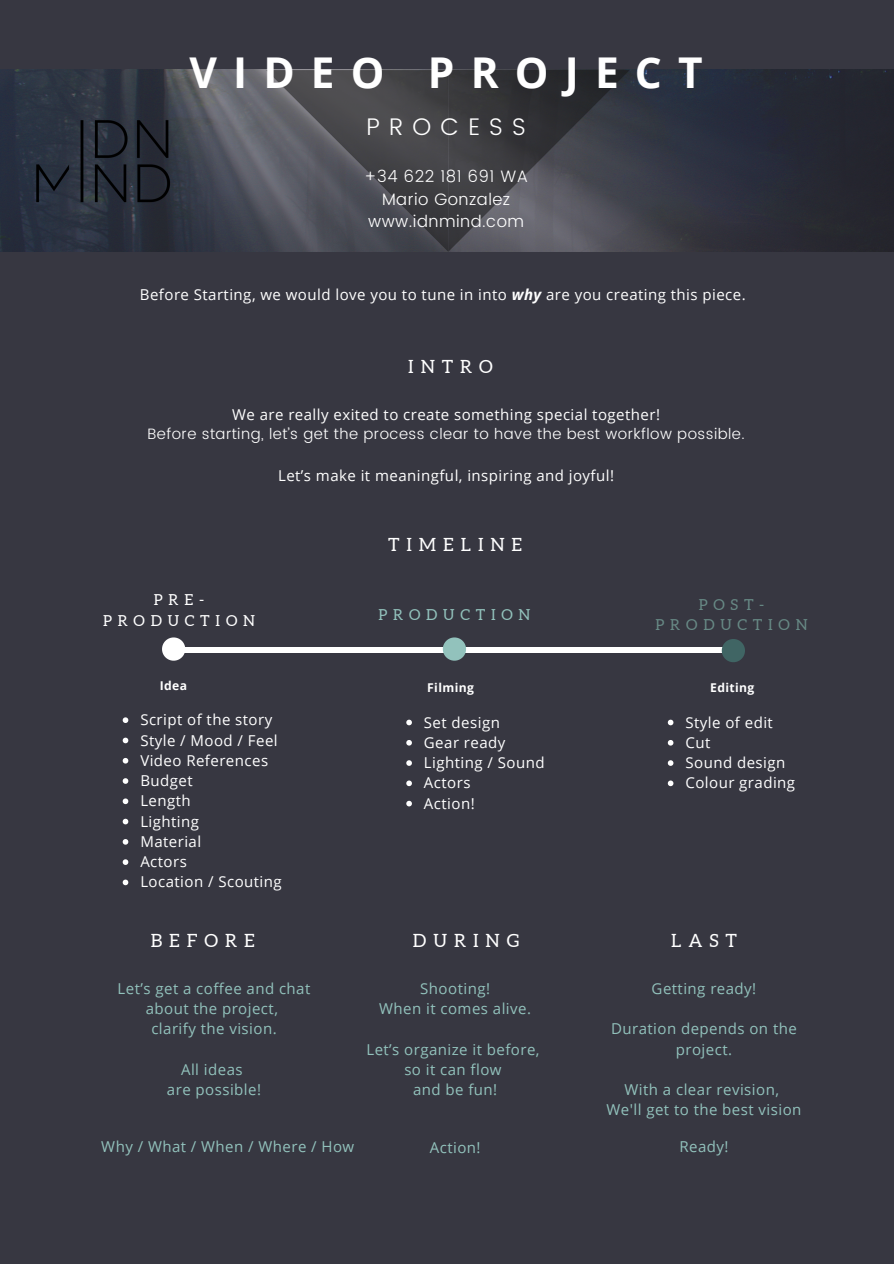
<style>
.page{position:relative;width:894px;height:1264px;background:#fff}
.page>*{position:absolute;margin:0;border:0;box-sizing:border-box;transform-origin:0 0}
.t1{font:700 42.45px "Open Sans";letter-spacing:.38em;color:#fff}
.t2{font:300 24px "Poppins";letter-spacing:.38em;color:#fff}
.t3{font:18.15px "Aleo";letter-spacing:.38em;color:#fff}
.t4{font:300 16.5px "Poppins";letter-spacing:.03em;color:#fff}
.t5{font:15.15px/20.9px "Aleo";letter-spacing:.38em;color:#678985;text-align:center}
.t6{font:15.15px/20.9px "Aleo";letter-spacing:.38em;color:#fff;text-align:center}
.t7{font:15.15px "Aleo";letter-spacing:.38em;color:#92c2bc}
.t8{font:15px "Open Sans";letter-spacing:.03em;color:#fff}
.t9{font:15px/20.2px "Open Sans";letter-spacing:.03em;color:#92c2bc;text-align:center}
.t10{font:300 15px "Poppins";letter-spacing:.03em;color:#fff}
.t11{font:700 12.15px "Open Sans";letter-spacing:.03em;color:#fff}
.s1{font-weight:700;font-style:italic}
</style>
<div class="page">
<div style="left:0;top:0;width:893px;height:1263px;background:#373741"></div>
<img style="left:0;top:70px;width:893px;height:181px">
<svg style="left:266px;top:70px;width:363px;height:182px"></svg>
<div style="left:173px;top:647px;width:563px;height:6px;background:#fff"></div>
<svg style="left:162px;top:637px;width:23px;height:23px"></svg>
<svg style="left:442px;top:637px;width:24px;height:23px"></svg>
<svg style="left:721px;top:639px;width:23px;height:23px"></svg>
<img style="left:26px;top:106px;width:153px;height:109px">
<svg style="left:123px;top:717px;width:5px;height:6px"></svg>
<svg style="left:123px;top:737px;width:5px;height:6px"></svg>
<svg style="left:123px;top:758px;width:5px;height:5px"></svg>
<svg style="left:123px;top:778px;width:5px;height:5px"></svg>
<svg style="left:123px;top:798px;width:5px;height:6px"></svg>
<svg style="left:123px;top:818px;width:5px;height:6px"></svg>
<svg style="left:123px;top:839px;width:5px;height:5px"></svg>
<svg style="left:123px;top:859px;width:5px;height:6px"></svg>
<svg style="left:123px;top:879px;width:5px;height:6px"></svg>
<svg style="left:406px;top:719px;width:6px;height:6px"></svg>
<svg style="left:406px;top:740px;width:6px;height:5px"></svg>
<svg style="left:406px;top:760px;width:6px;height:5px"></svg>
<svg style="left:406px;top:780px;width:6px;height:6px"></svg>
<svg style="left:406px;top:800px;width:6px;height:6px"></svg>
<svg style="left:667px;top:719px;width:6px;height:6px"></svg>
<svg style="left:667px;top:740px;width:6px;height:5px"></svg>
<svg style="left:667px;top:760px;width:6px;height:5px"></svg>
<svg style="left:667px;top:780px;width:6px;height:6px"></svg>
<p class="t1" style="left:189px;top:43px;width:514px">VIDEO PROJECT</p>
<p class="t2" style="left:366px;top:112px;width:161px">PROCESS</p>
<p class="t4" style="left:364px;top:167px;width:165px">+34 622 181 691 WA</p>
<p class="t4" style="left:382px;top:189px;width:130px">Mario Gonzalez</p>
<p class="t4" style="left:368px;top:212px;width:157px">www.idnmind.com</p>
<p class="t8" style="left:140px;top:284px;width:607px">Before Starting, we would love you to tune in into <span class="s1">why</span> are you creating this piece.</p>
<p class="t3" style="left:408px;top:356px;width:86px">INTRO</p>
<p class="t8" style="left:232px;top:404px;width:429px">We are really exited to create something special together!</p>
<p class="t10" style="left:147px;top:425px;width:598px">Before starting, let’s get the process clear to have the best workflow possible.</p>
<p class="t8" style="left:278px;top:465px;width:337px">Let’s make it meaningful, inspiring and joyful!</p>
<p class="t6" style="left:103px;top:589px;width:153px">PRE-<br>PRODUCTION</p>
<p class="t11" style="left:160px;top:676px;width:29px">Idea</p>
<p class="t8" style="left:140px;top:709px;width:133px">Script of the story</p>
<p class="t8" style="left:140px;top:729px;width:139px">Style / Mood / Feel</p>
<p class="t8" style="left:140px;top:749px;width:129px">Video References</p>
<p class="t8" style="left:140px;top:770px;width:54px">Budget</p>
<p class="t8" style="left:140px;top:790px;width:52px">Length</p>
<p class="t8" style="left:140px;top:810px;width:60px">Lighting</p>
<p class="t8" style="left:140px;top:830px;width:62px">Material</p>
<p class="t8" style="left:140px;top:851px;width:48px">Actors</p>
<p class="t8" style="left:140px;top:871px;width:143px">Location / Scouting</p>
<p class="t3" style="left:388px;top:534px;width:135px">TIMELINE</p>
<p class="t7" style="left:378px;top:606px;width:153px">PRODUCTION</p>
<p class="t11" style="left:427px;top:679px;width:48px">Filming</p>
<p class="t8" style="left:424px;top:711px;width:77px">Set design</p>
<p class="t8" style="left:424px;top:731px;width:83px">Gear ready</p>
<p class="t8" style="left:424px;top:752px;width:122px">Lighting / Sound</p>
<p class="t8" style="left:424px;top:772px;width:48px">Actors</p>
<p class="t8" style="left:424px;top:792px;width:52px">Action!</p>
<p class="t3" style="left:151px;top:930px;width:106px">BEFORE</p>
<p class="t3" style="left:413px;top:930px;width:108px">DURING</p>
<p class="t9" style="left:118px;top:977px;width:194px">Let’s get a coffee and chat about the project,</p>
<p class="t9" style="left:151px;top:1018px;width:127px">clarify the vision.</p>
<p class="t9" style="left:181px;top:1058px;width:63px">All ideas</p>
<p class="t9" style="left:167px;top:1079px;width:95px">are possible!</p>
<p class="t9" style="left:420px;top:977px;width:71px">Shooting!</p>
<p class="t9" style="left:379px;top:998px;width:153px">When it comes alive.</p>
<p class="t9" style="left:366px;top:1038px;width:175px">Let’s organize it before,</p>
<p class="t9" style="left:404px;top:1058px;width:99px">so it can flow</p>
<p class="t9" style="left:413px;top:1079px;width:86px">and be fun!</p>
<p class="t5" style="left:655px;top:594px;width:153px">POST-<br>PRODUCTION</p>
<p class="t11" style="left:710px;top:679px;width:46px">Editing</p>
<p class="t8" style="left:685px;top:711px;width:89px">Style of edit</p>
<p class="t8" style="left:685px;top:731px;width:26px">Cut</p>
<p class="t8" style="left:685px;top:752px;width:101px">Sound design</p>
<p class="t8" style="left:685px;top:772px;width:111px">Colour grading</p>
<p class="t3" style="left:670px;top:930px;width:67px">LAST</p>
<p class="t9" style="left:651px;top:977px;width:106px">Getting ready!</p>
<p class="t9" style="left:611px;top:1018px;width:187px">Duration depends on the project.</p>
<p class="t9" style="left:624px;top:1079px;width:156px">With a clear revision,</p>
<p class="t9" style="left:606px;top:1099px;width:196px">We'll get to the best vision</p>
<p class="t9" style="left:101px;top:1135px;width:254px">Why / What / When / Where / How</p>
<p class="t9" style="left:429px;top:1136px;width:52px">Action!</p>
<p class="t9" style="left:679px;top:1135px;width:51px">Ready!</p>
</div>
